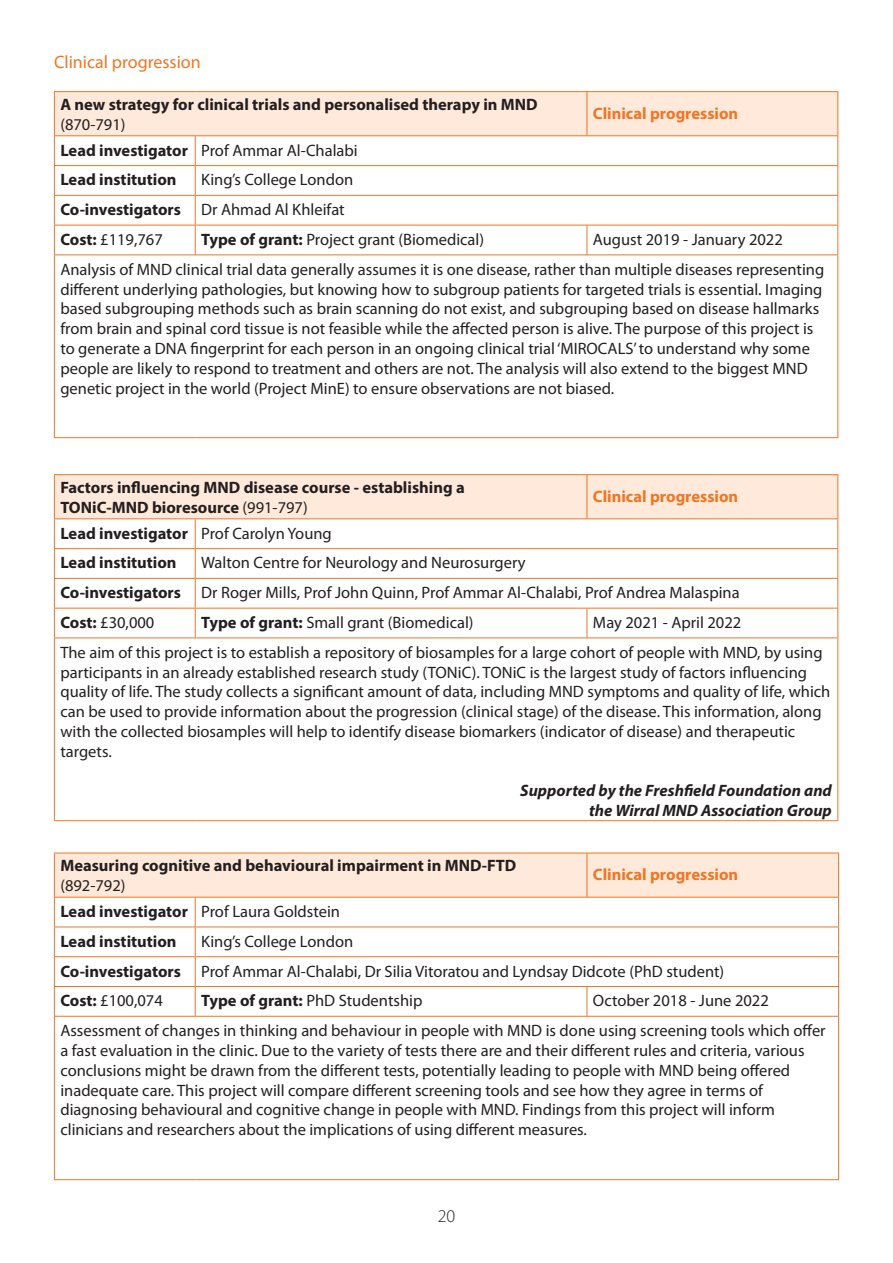
<style>
.page{position:relative;width:893px;height:1263px;background:#fff}
.page>*{position:absolute;margin:0;border:0;box-sizing:border-box;transform-origin:0 0}
.t1{font:18px "Myriad Pro";color:#ef7624}
.t2{font:300 18px "Myriad Pro";color:#231f20}
.t3{font:16.5px/19.8px "Myriad Pro";color:#231f20}
.t4{font:700 16.5px "Myriad Pro";color:#231f20}
.t5{font:italic 700 16.5px "Myriad Pro";color:#231f20}
.t6{font:700 16.5px "Myriad Pro";color:#ef7624}
.s1{font-weight:700}
.s2{font-weight:400}
</style>
<div class="page">
<hr style="left:54px;top:91px;width:141px;height:1px;background:#ef7624">
<hr style="left:195px;top:91px;width:392px;height:1px;background:#ef7624">
<hr style="left:587px;top:91px;width:251px;height:1px;background:#ef7624">
<svg style="left:54px;top:92px;width:784px;height:162px"></svg>
<hr style="left:54px;top:254px;width:141px;height:1px;background:#ef7624">
<hr style="left:54px;top:255px;width:1px;height:182px;background:#ef7624">
<hr style="left:195px;top:254px;width:392px;height:1px;background:#ef7624">
<hr style="left:587px;top:254px;width:251px;height:1px;background:#ef7624">
<hr style="left:837px;top:255px;width:1px;height:182px;background:#ef7624">
<hr style="left:54px;top:437px;width:141px;height:1px;background:#ef7624">
<hr style="left:195px;top:437px;width:392px;height:1px;background:#ef7624">
<hr style="left:587px;top:437px;width:251px;height:1px;background:#ef7624">
<svg style="left:54px;top:853px;width:785px;height:163px"></svg>
<hr style="left:54px;top:1016px;width:141px;height:1px;background:#ef7624">
<hr style="left:54px;top:1016px;width:1px;height:163px;background:#ef7624">
<hr style="left:195px;top:1016px;width:392px;height:1px;background:#ef7624">
<hr style="left:587px;top:1016px;width:252px;height:1px;background:#ef7624">
<hr style="left:838px;top:1016px;width:1px;height:163px;background:#ef7624">
<hr style="left:54px;top:1179px;width:141px;height:1px;background:#ef7624">
<hr style="left:195px;top:1179px;width:392px;height:1px;background:#ef7624">
<hr style="left:587px;top:1179px;width:252px;height:1px;background:#ef7624">
<hr style="left:54px;top:474px;width:141px;height:1px;background:#ef7624">
<hr style="left:195px;top:474px;width:392px;height:1px;background:#ef7624">
<hr style="left:587px;top:474px;width:251px;height:1px;background:#ef7624">
<svg style="left:54px;top:475px;width:784px;height:162px"></svg>
<hr style="left:54px;top:637px;width:141px;height:1px;background:#ef7624">
<hr style="left:54px;top:638px;width:1px;height:182px;background:#ef7624">
<hr style="left:195px;top:637px;width:392px;height:1px;background:#ef7624">
<hr style="left:587px;top:637px;width:251px;height:1px;background:#ef7624">
<hr style="left:837px;top:638px;width:1px;height:182px;background:#ef7624">
<hr style="left:54px;top:820px;width:141px;height:1px;background:#ef7624">
<hr style="left:195px;top:820px;width:392px;height:1px;background:#ef7624">
<hr style="left:587px;top:820px;width:251px;height:1px;background:#ef7624">
<p class="t1" style="left:54px;top:50px;width:148px">Clinical progression</p>
<p class="t4" style="left:60px;top:94px;width:479px">A new strategy for clinical trials and personalised therapy in MND</p>
<p class="t3" style="left:60px;top:114px;width:67px">(870-791)</p>
<p class="t6" style="left:593px;top:103px;width:147px">Clinical progression</p>
<p class="t4" style="left:60px;top:139px;width:129px">Lead investigator</p>
<p class="t3" style="left:201px;top:140px;width:158px">Prof Ammar Al-Chalabi</p>
<p class="t4" style="left:60px;top:169px;width:118px">Lead institution</p>
<p class="t3" style="left:201px;top:170px;width:154px">King’s College London</p>
<p class="t4" style="left:60px;top:199px;width:122px">Co-investigators</p>
<p class="t3" style="left:201px;top:200px;width:145px">Dr Ahmad Al Khleifat</p>
<p class="t3" style="left:60px;top:229px;width:104px"><span class="s1">Cost:</span> £119,767</p>
<p class="t3" style="left:201px;top:229px;width:284px"><span class="s1">Type of grant:</span> Project grant (Biomedical)</p>
<p class="t3" style="left:593px;top:229px;width:191px">August 2019 - January 2022</p>
<p class="t3" style="left:60px;top:259px;width:765px">Analysis of MND clinical trial data generally assumes it is one disease, rather than multiple diseases representing different underlying pathologies, but knowing how to subgroup patients for targeted trials is essential. Imaging based subgrouping methods such as brain scanning do not exist, and subgrouping based on disease hallmarks from brain and spinal cord tissue is not feasible while the affected person is alive. The purpose of this project is to generate a DNA fingerprint for each person in an ongoing clinical trial ‘MIROCALS’ to understand why some people are likely to respond to treatment and others are not. The analysis will also extend to the biggest MND genetic project in the world (Project MinE) to ensure observations are not biased.</p>
<p class="t4" style="left:60px;top:477px;width:406px">Factors influencing MND disease course - establishing a</p>
<p class="t4" style="left:60px;top:496px;width:249px">TONiC-MND bioresource <span class="s2">(991-797)</span></p>
<p class="t6" style="left:593px;top:486px;width:147px">Clinical progression</p>
<p class="t4" style="left:60px;top:522px;width:129px">Lead investigator</p>
<p class="t3" style="left:201px;top:523px;width:132px">Prof Carolyn Young</p>
<p class="t4" style="left:60px;top:552px;width:118px">Lead institution</p>
<p class="t3" style="left:201px;top:553px;width:326px">Walton Centre for Neurology and Neurosurgery</p>
<p class="t4" style="left:60px;top:582px;width:122px">Co-investigators</p>
<p class="t3" style="left:201px;top:582px;width:540px">Dr Roger Mills, Prof John Quinn, Prof Ammar Al-Chalabi, Prof Andrea Malaspina</p>
<p class="t3" style="left:60px;top:612px;width:96px"><span class="s1">Cost:</span> £30,000</p>
<p class="t3" style="left:201px;top:612px;width:274px"><span class="s1">Type of grant:</span> Small grant (Biomedical)</p>
<p class="t3" style="left:593px;top:612px;width:150px">May 2021 - April 2022</p>
<p class="t3" style="left:60px;top:642px;width:772px">The aim of this project is to establish a repository of biosamples for a large cohort of people with MND, by using participants in an already established research study (TONiC). TONiC is the largest study of factors influencing quality of life. The study collects a significant amount of data, including MND symptoms and quality of life, which can be used to provide information about the progression (clinical stage) of the disease. This information, along with the collected biosamples will help to identify disease biomarkers (indicator of disease) and therapeutic targets.</p>
<p class="t5" style="left:520px;top:780px;width:313px">Supported by the Freshfield Foundation and</p>
<p class="t5" style="left:589px;top:800px;width:244px">the Wirral MND Association Group</p>
<p class="t4" style="left:60px;top:855px;width:457px">Measuring cognitive and behavioural impairment in MND-FTD</p>
<p class="t3" style="left:60px;top:875px;width:67px">(892-792)</p>
<p class="t6" style="left:593px;top:864px;width:147px">Clinical progression</p>
<p class="t4" style="left:60px;top:901px;width:129px">Lead investigator</p>
<p class="t3" style="left:201px;top:901px;width:140px">Prof Laura Goldstein</p>
<p class="t4" style="left:60px;top:930px;width:118px">Lead institution</p>
<p class="t3" style="left:201px;top:931px;width:154px">King’s College London</p>
<p class="t4" style="left:60px;top:960px;width:122px">Co-investigators</p>
<p class="t3" style="left:201px;top:961px;width:525px">Prof Ammar Al-Chalabi, Dr Silia Vitoratou and Lyndsay Didcote (PhD student)</p>
<p class="t3" style="left:60px;top:991px;width:104px"><span class="s1">Cost:</span> £100,074</p>
<p class="t3" style="left:201px;top:991px;width:223px"><span class="s1">Type of grant:</span> PhD Studentship</p>
<p class="t3" style="left:593px;top:991px;width:177px">October 2018 - June 2022</p>
<p class="t3" style="left:60px;top:1020px;width:767px">Assessment of changes in thinking and behaviour in people with MND is done using screening tools which offer a fast evaluation in the clinic. Due to the variety of tests there are and their different rules and criteria, various conclusions might be drawn from the different tests, potentially leading to people with MND being offered</p>
<p class="t3" style="left:60px;top:1080px;width:704px">inadequate care. This project will compare different screening tools and see how they agree in terms of</p>
<p class="t3" style="left:60px;top:1100px;width:716px">diagnosing behavioural and cognitive change in people with MND. Findings from this project will inform</p>
<p class="t3" style="left:60px;top:1119px;width:528px">clinicians and researchers about the implications of using different measures.</p>
<p class="t2" style="left:438px;top:1206px;width:19px">20</p>
</div>
